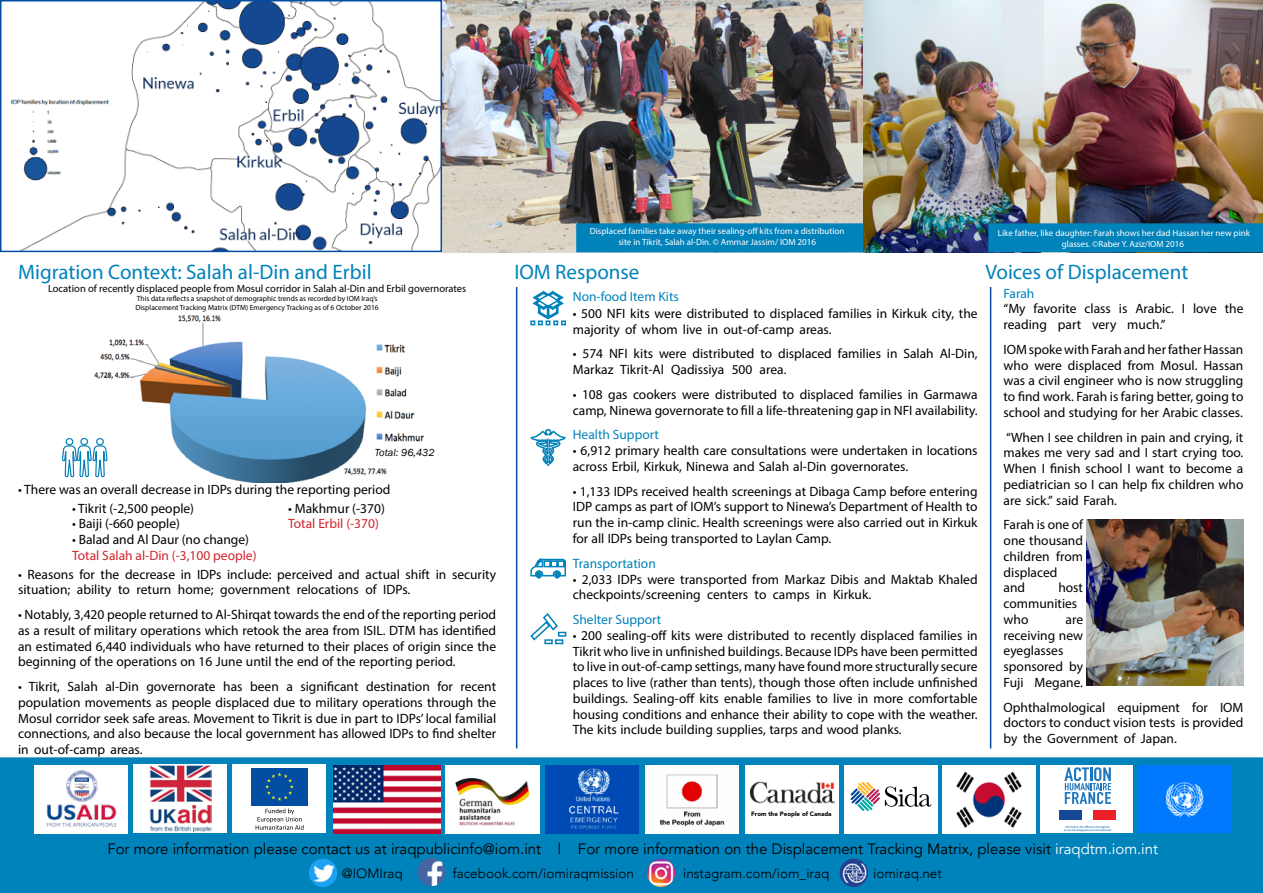
<style>
.page{position:relative;width:1263px;height:893px;background:#fff}
.page>*{position:absolute;margin:0;border:0;box-sizing:border-box;transform-origin:0 0}
.t1{font:21px "Myriad Pro";color:#0082ba}
.t2{font:15px "Avenir";color:#000}
.t3{font:13.5px/15.8px "Myriad Pro";color:#000}
.t4{font:300 13.5px "Avenir";color:#000}
.t5{font:13.5px "Myriad Pro";color:#0082ba}
.t6{font:13.5px "Myriad Pro";color:#d2232a}
.t7{font:10.5px "Myriad Pro";color:#000}
.t8{font:italic 10.5px "Franklin Gothic";color:#000}
.t9{font:9px/10.8px "Myriad Pro";color:#fff;text-align:center}
.t10{font:7.5px/9px "Myriad Pro";color:#000}
.t11{font:900 6.15px "Avenir";letter-spacing:-.005em;color:#000}
.s1{color:#fff}
</style>
<div class="page">
<div style="left:1px;top:758px;width:1261px;height:134px;background:#0082ba"></div>
<div style="left:0;top:757px;width:1263px;height:136px;border:2px solid #0082ba"></div>
<img style="left:309px;top:859px;width:28px;height:28px;border-radius:14px">
<img style="left:417px;top:858px;width:29px;height:28px;border-radius:14px">
<img style="left:647px;top:859px;width:28px;height:28px;border-radius:14px">
<img style="left:840px;top:859px;width:28px;height:28px;border-radius:14px">
<img style="left:23px;top:0;width:1240px;height:252px">
<div style="left:0;top:0;width:442px;height:252px;border:2px solid #034ea2"></div>
<svg style="left:530px;top:290px;width:36px;height:35px"></svg>
<svg style="left:530px;top:558px;width:36px;height:21px"></svg>
<svg style="left:530px;top:428px;width:36px;height:39px"></svg>
<svg style="left:530px;top:613px;width:29px;height:28px"></svg>
<svg style="left:544px;top:639px;width:9px;height:5px"></svg>
<svg style="left:558px;top:632px;width:8px;height:5px"></svg>
<svg style="left:555px;top:639px;width:8px;height:5px"></svg>
<img style="left:81px;top:315px;width:343px;height:168px">
<hr style="left:990px;top:287px;width:1px;height:461px;background:#034ea2">
<hr style="left:516px;top:287px;width:1px;height:461px;background:#034ea2">
<div style="left:988px;top:223px;width:275px;height:29px;background:#0082ba"></div>
<img style="left:10px;top:94px;width:109px;height:89px">
<div style="left:80px;top:438px;width:8px;height:7px;border:1px solid #0082ba;border-radius:50%"></div>
<div style="left:66px;top:438px;width:7px;height:7px;border:1px solid #0082ba;border-radius:50%"></div>
<div style="left:96px;top:438px;width:8px;height:7px;border:1px solid #0082ba;border-radius:50%"></div>
<svg style="left:62px;top:439px;width:46px;height:39px"></svg>
<img style="left:1086px;top:519px;width:157px;height:167px">
<div style="left:576px;top:223px;width:287px;height:29px;background:#0082ba;border:2px solid #0082ba"></div>
<img style="left:35px;top:765px;width:93px;height:68px">
<div style="left:645px;top:765px;width:94px;height:68px;background:#fff"></div>
<img style="left:659px;top:774px;width:66px;height:53px">
<div style="left:233px;top:764px;width:93px;height:68px;background:#fff"></div>
<div style="left:251px;top:768px;width:57px;height:38px;background:#034ea2"></div>
<svg style="left:265px;top:772px;width:29px;height:29px"></svg>
<svg style="left:256px;top:808px;width:47px;height:22px"></svg>
<img style="left:446px;top:765px;width:93px;height:68px">
<div style="left:745px;top:765px;width:94px;height:68px;background:#fff"></div>
<img style="left:750px;top:782px;width:84px;height:21px">
<div style="left:546px;top:765px;width:93px;height:68px;background:#004ab5"></div>
<img style="left:568px;top:768px;width:51px;height:61px">
<img style="left:1137px;top:765px;width:94px;height:67px">
<img style="left:942px;top:765px;width:94px;height:68px">
<div style="left:844px;top:765px;width:93px;height:68px;background:#fff"></div>
<svg style="left:851px;top:782px;width:80px;height:29px"></svg>
<img style="left:333px;top:765px;width:107px;height:68px">
<div style="left:1040px;top:766px;width:92px;height:67px;background:#fff"></div>
<div style="left:1093px;top:811px;width:22px;height:9px;background:#ec2026"></div>
<div style="left:1059px;top:811px;width:22px;height:9px;background:#164898"></div>
<svg style="left:1064px;top:826px;width:47px;height:6px"></svg>
<svg style="left:1064px;top:767px;width:47px;height:37px"></svg>
<div style="left:134px;top:764px;width:93px;height:68px;background:#fff"></div>
<img style="left:149px;top:765px;width:62px;height:67px">
<p class="t9" style="left:590px;top:226px;width:256px">Displaced families take away their sealing-off kits from a distribution site in Tikrit, Salah al-Din. © Ammar Jassim/ IOM 2016</p>
<p class="t9" style="left:998px;top:227px;width:254px">Like father, like daughter: Farah shows her dad Hassan her new pink glasses. ©Raber Y. Aziz/IOM 2016</p>
<h1 class="t1" style="left:18px;top:259px;width:355px">Migration Context: Salah al-Din and Erbil</h1>
<h1 class="t1" style="left:514px;top:259px;width:127px">IOM Response</h1>
<h1 class="t1" style="left:985px;top:259px;width:204px">Voices of Displacement</h1>
<p class="t7" style="left:48px;top:282px;width:420px">Location of recently displaced people from Mosul corridor in Salah al-Din and Erbil governorates</p>
<p class="t10" style="left:136px;top:294px;width:245px">This data reflects a snapshot of demographic trends as recorded by IOM Iraq’s<br>Displacement Tracking Matrix (DTM) Emergency Tracking as of 6 October 2016</p>
<p class="t5" style="left:1003px;top:285px;width:32px">Farah</p>
<p class="t3" style="left:1003px;top:301px;width:241px">“My favorite class is Arabic. I love the reading part very much.”</p>
<p class="t3" style="left:1003px;top:341px;width:241px;text-align:justify">IOM spoke with Farah and her father Hassan who were displaced from Mosul. Hassan was a civil engineer who is now struggling to find work. Farah is faring better, going to school and studying for her Arabic classes.</p>
<p class="t3" style="left:1003px;top:429px;width:241px;text-align:justify">“When I see children in pain and crying, it makes me very sad and I start crying too.<br>When I finish school I want to become a pediatrician so I can help fix children who are sick.” said Farah.</p>
<p class="t3" style="left:1003px;top:517px;width:81px">Farah is one of one thousand children from displaced<br>and</p>
<p class="t5" style="left:573px;top:288px;width:108px">Non-food Item Kits</p>
<p class="t3" style="left:573px;top:305px;width:406px">• 500 NFI kits were distributed to displaced families in Kirkuk city, the majority of whom live in out-of-camp areas.</p>
<p class="t3" style="left:573px;top:346px;width:406px">• 574 NFI kits were distributed to displaced families in Salah Al-Din,<br>Markaz Tikrit-Al Qadissiya 500 area.</p>
<p class="t3" style="left:573px;top:386px;width:406px">• 108 gas cookers were distributed to displaced families in Garmawa camp, Ninewa governorate to fill a life-threatening gap in NFI availability.</p>
<p class="t5" style="left:573px;top:427px;width:88px">Health Support</p>
<p class="t3" style="left:573px;top:443px;width:406px">• 6,912 primary health care consultations were undertaken in locations across Erbil, Kirkuk, Ninewa and Salah al-Din governorates.</p>
<p class="t3" style="left:573px;top:483px;width:406px;text-align:justify">• 1,133 IDPs received health screenings at Dibaga Camp before entering IDP camps as part of IOM’s support to Ninewa’s Department of Health to run the in-camp clinic. Health screenings were also carried out in Kirkuk for all IDPs being transported to Laylan Camp.</p>
<p class="t5" style="left:573px;top:555px;width:85px">Transportation</p>
<p class="t3" style="left:573px;top:571px;width:406px">• 2,033 IDPs were transported from Markaz Dibis and Maktab Khaled checkpoints/screening centers to camps in Kirkuk.</p>
<p class="t5" style="left:573px;top:611px;width:90px">Shelter Support</p>
<p class="t3" style="left:573px;top:627px;width:406px;text-align:justify">• 200 sealing-off kits were distributed to recently displaced families in Tikrit who live in unfinished buildings. Because IDPs have been permitted to live in out-of-camp settings, many have found more structurally secure places to live (rather than tents), though those often include unfinished buildings. Sealing-off kits enable families to live in more comfortable housing conditions and enhance their ability to cope with the weather.<br>The kits include building supplies, tarps and wood planks.</p>
<p class="t8" style="left:375px;top:446px;width:61px">Total: 96,432</p>
<p class="t3" style="left:18px;top:481px;width:374px">• There was an overall decrease in IDPs during the reporting period</p>
<p class="t3" style="left:72px;top:500px;width:123px">• Tikrit (-2,500 people)</p>
<p class="t3" style="left:288px;top:500px;width:98px">• Makhmur (-370)</p>
<p class="t3" style="left:72px;top:516px;width:109px">• Baiji (-660 people)</p>
<p class="t6" style="left:288px;top:515px;width:92px">Total Erbil (-370)</p>
<p class="t3" style="left:72px;top:531px;width:178px">• Balad and Al Daur (no change)</p>
<p class="t6" style="left:72px;top:547px;width:186px">Total Salah al-Din (-3,100 people)</p>
<p class="t3" style="left:18px;top:566px;width:480px">• Reasons for the decrease in IDPs include: perceived and actual shift in security situation; ability to return home; government relocations of IDPs.</p>
<p class="t3" style="left:18px;top:606px;width:480px;text-align:justify">• Notably, 3,420 people returned to Al-Shirqat towards the end of the reporting period as a result of military operations which retook the area from ISIL. DTM has identified an estimated 6,440 individuals who have returned to their places of origin since the beginning of the operations on 16 June until the end of the reporting period.</p>
<p class="t3" style="left:18px;top:678px;width:480px;text-align:justify">• Tikrit, Salah al-Din governorate has been a significant destination for recent population movements as people displaced due to military operations through the Mosul corridor seek safe areas. Movement to Tikrit is due in part to IDPs’ local familial connections, and also because the local government has allowed IDPs to find shelter in out-of-camp areas.</p>
<p class="t3" style="left:1003px;top:580px;width:81px;text-indent:55px">host communities who</p>
<p class="t3" style="left:1003px;top:611px;width:81px;text-indent:62px">are receiving new eyeglasses sponsored by<br>Fuji Megane.</p>
<p class="t3" style="left:1003px;top:699px;width:241px;text-align:justify">Ophthalmological equipment for IOM doctors to conduct vision tests is provided by the Government of Japan.</p>
<p class="t11" style="left:751px;top:808px;width:82px">From the People of Canada</p>
<p class="t2" style="left:107px;top:839px;width:1052px">For more information please contact us at iraqpublicinfo@iom.int | For more information on the Displacement Tracking Matrix, please visit <span class="s1">iraqdtm.iom.int</span></p>
<p class="t4" style="left:342px;top:866px;width:62px">@IOMIraq</p>
<p class="t4" style="left:453px;top:866px;width:183px">facebook.com/iomiraqmission</p>
<p class="t4" style="left:683px;top:866px;width:148px">instagram.com/iom_iraq</p>
<p class="t4" style="left:873px;top:866px;width:70px">iomiraq.net</p>
</div>
